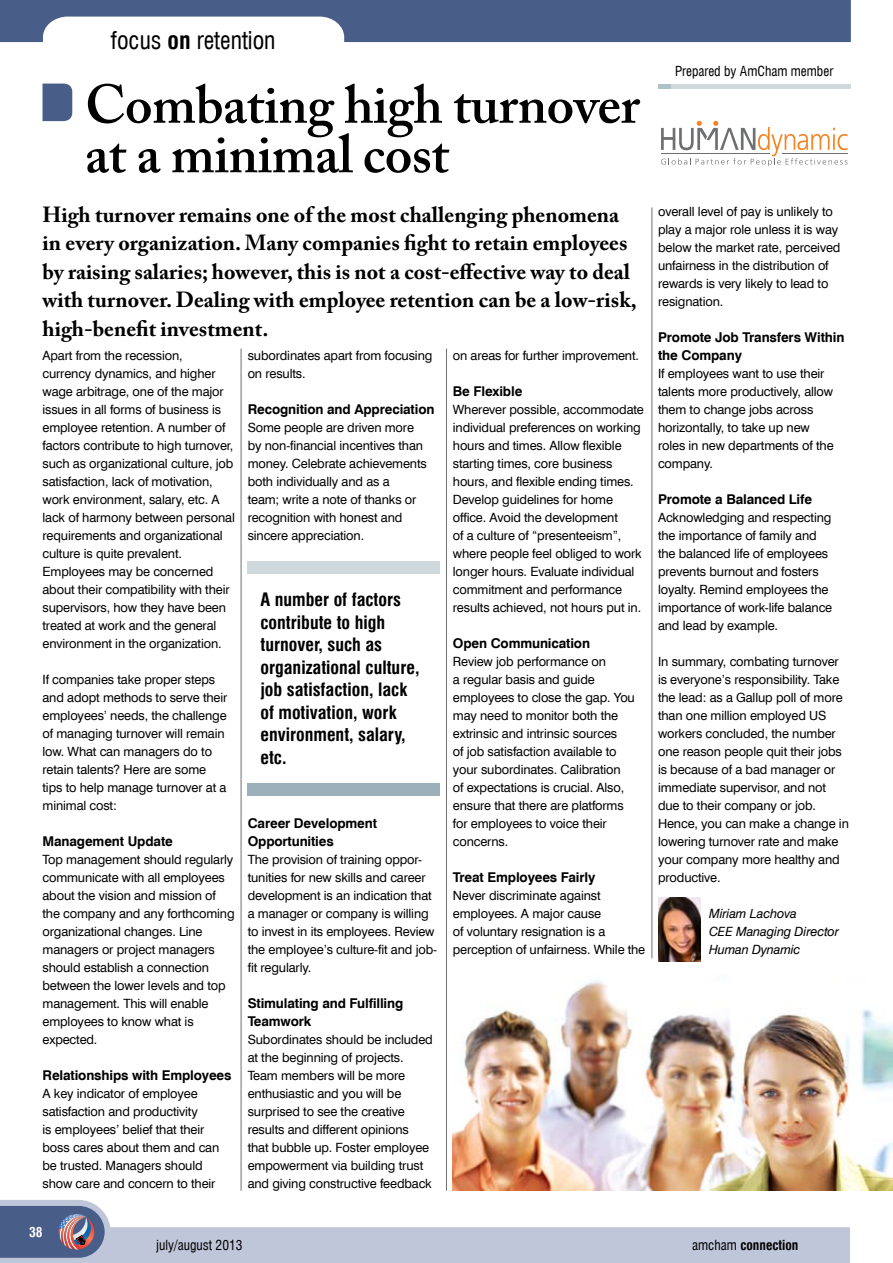
<style>
.page{position:relative;width:893px;height:1263px;background:#fff}
.page>*{position:absolute;margin:0;border:0;box-sizing:border-box;transform-origin:0 0}
.t1{font:600 54px/49.5px "Adobe Caslon Pro";letter-spacing:-.01em;color:#000}
.t2{font:condensed 24px "Swiss 721 AT";color:#000}
.t3{font:700 21.75px/28.5px "Adobe Caslon Pro";color:#000}
.t4{font:700 condensed 18px/22.5px "Swiss 721 AT";color:#000}
.t5{font:700 13.5px/18px "Swiss 721 AT";letter-spacing:-.01em;color:#000}
.t6{font:condensed 13.5px "Swiss 721 AT";color:#000}
.t7{font:700 condensed 13.5px "Swiss 721 AT";color:#000}
.t8{font:700 condensed 13.5px "Swiss 721 AT";color:#fff}
.t9{font:12.75px/18px "Swiss 721 AT";letter-spacing:-.01em;color:#000}
.t10{font:italic 12.75px/18px "Swiss 721 AT";letter-spacing:-.01em;color:#000}
.s1{font-weight:700}
.s2{font-weight:400}
</style>
<div class="page">
<svg style="left:0;top:1200px;width:850px;height:63px;fill:#c0c6d9"></svg>
<svg style="left:0;top:1206px;width:105px;height:52px;background:#606a8d"></svg>
<svg style="left:0;top:0;width:851px;height:42px"></svg>
<img style="left:453px;top:990px;width:440px;height:201px">
<hr style="left:241px;top:349px;width:1px;height:842px;background:#6d6f71">
<hr style="left:446px;top:349px;width:1px;height:842px;background:#6d6f71">
<hr style="left:652px;top:207px;width:1px;height:751px;background:#6d6f71">
<svg style="left:43px;top:84px;width:30px;height:37px"></svg>
<img style="left:658px;top:897px;width:43px;height:64px">
<hr style="left:658px;top:84px;width:192px;height:4px;background:#ced8dd">
<hr style="left:658px;top:84px;width:13px;height:4px;background:#b0c0c8">
<svg style="left:661px;top:121px;width:186px;height:45px"></svg>
<hr style="left:661px;top:153px;width:109px;height:1px;background:#6d6f71">
<hr style="left:782px;top:153px;width:65px;height:1px;background:#6d6f71">
<div style="left:248px;top:561px;width:192px;height:13px;background:#ced8dd"></div>
<div style="left:248px;top:783px;width:192px;height:13px;background:#9cb0bb"></div>
<h2 class="t2" style="left:111px;top:25px;width:166px">focus <span class="s1">on</span> retention</h2>
<h1 class="t1" style="left:85px;top:79px;width:556px">Combating high turnover at a minimal cost</h1>
<p class="t6" style="left:675px;top:63px;width:160px">Prepared by AmCham member</p>
<p class="t3" style="left:43px;top:200px;width:596px">High turnover remains one of the most challenging phenomena in every organization. Many companies fight to retain employees by raising salaries; however, this is not a cost-effective way to deal with turnover. Dealing with employee retention can be a low-risk, high-benefit investment.</p>
<p class="t9" style="left:43px;top:346px;width:194px">Apart from the recession,<br>currency dynamics, and higher wage arbitrage, one of the major issues in all forms of business is employee retention. A number of factors contribute to high turnover, such as organizational culture, job satisfaction, lack of motivation, work environment, salary, etc. A lack of harmony between personal requirements and organizational culture is quite prevalent.<br>Employees may be concerned about their compatibility with their supervisors, how they have been treated at work and the general environment in the organization.</p>
<p class="t9" style="left:43px;top:670px;width:186px">If companies take proper steps and adopt methods to serve their employees’ needs, the challenge of managing turnover will remain low. What can managers do to retain talents? Here are some tips to help manage turnover at a minimal cost:</p>
<p class="t5" style="left:43px;top:832px;width:132px">Management Update</p>
<p class="t9" style="left:43px;top:850px;width:194px">Top management should regularly communicate with all employees about the vision and mission of the company and any forthcoming organizational changes. Line managers or project managers should establish a connection between the lower levels and top management. This will enable employees to know what is expected.</p>
<p class="t5" style="left:43px;top:1066px;width:190px">Relationships with Employees</p>
<p class="t9" style="left:43px;top:1084px;width:178px">A key indicator of employee satisfaction and productivity<br>is employees’ belief that their boss cares about them and can be trusted. Managers should show care and concern to their</p>
<p class="t9" style="left:248px;top:346px;width:186px">subordinates apart from focusing on results.</p>
<p class="t5" style="left:248px;top:400px;width:188px">Recognition and Appreciation</p>
<p class="t9" style="left:248px;top:418px;width:181px">Some people are driven more by non-financial incentives than money. Celebrate achievements both individually and as a<br>team; write a note of thanks or recognition with honest and sincere appreciation.</p>
<h3 class="t4" style="left:260px;top:588px;width:161px">A number of factors contribute to high turnover, such as organizational culture, job satisfaction, lack of motivation, work environment, salary, etc.</h3>
<p class="t5" style="left:248px;top:814px;width:131px">Career Development<br>Opportunities</p>
<p class="t9" style="left:248px;top:850px;width:191px">The provision of training oppor&shy;tunities for new skills and career development is an indication that a manager or company is willing to invest in its employees. Review the employee’s culture-fit and job&shy;fit regularly.</p>
<p class="t5" style="left:248px;top:994px;width:157px">Stimulating and Fulfilling<br>Teamwork</p>
<p class="t9" style="left:248px;top:1030px;width:187px">Subordinates should be included at the beginning of projects.<br>Team members will be more enthusiastic and you will be surprised to see the creative results and different opinions that bubble up. Foster employee empowerment via building trust and giving constructive feedback</p>
<p class="t9" style="left:453px;top:346px;width:188px">on areas for further improvement.</p>
<p class="t5" style="left:453px;top:382px;width:71px">Be Flexible</p>
<p class="t9" style="left:453px;top:400px;width:193px">Wherever possible, accommodate individual preferences on working hours and times. Allow flexible starting times, core business hours, and flexible ending times.<br>Develop guidelines for home office. Avoid the development<br>of a culture of “presenteeism”, where people feel obliged to work longer hours. Evaluate individual commitment and performance results achieved, not hours put in.</p>
<p class="t5" style="left:453px;top:634px;width:139px">Open Communication</p>
<p class="t9" style="left:453px;top:652px;width:183px">Review job performance on<br>a regular basis and guide employees to close the gap. You may need to monitor both the extrinsic and intrinsic sources<br>of job satisfaction available to your subordinates. Calibration<br>of expectations is crucial. Also, ensure that there are platforms for employees to voice their concerns.</p>
<p class="t5" style="left:453px;top:868px;width:144px">Treat Employees Fairly</p>
<p class="t9" style="left:453px;top:886px;width:194px">Never discriminate against employees. A major cause<br>of voluntary resignation is a perception of unfairness. While the</p>
<p class="t9" style="left:658px;top:202px;width:184px">overall level of pay is unlikely to play a major role unless it is way below the market rate, perceived unfairness in the distribution of rewards is very likely to lead to resignation.</p>
<p class="t5" style="left:658px;top:328px;width:188px">Promote Job Transfers Within the Company</p>
<p class="t9" style="left:658px;top:364px;width:177px">If employees want to use their talents more productively, allow them to change jobs across horizontally, to take up new roles in new departments of the company.</p>
<p class="t5" style="left:658px;top:490px;width:156px">Promote a Balanced Life</p>
<p class="t9" style="left:658px;top:508px;width:176px">Acknowledging and respecting the importance of family and the balanced life of employees prevents burnout and fosters loyalty. Remind employees the importance of work-life balance and lead by example.</p>
<p class="t9" style="left:658px;top:652px;width:192px">In summary, combating turnover is everyone’s responsibility. Take the lead: as a Gallup poll of more than one million employed US workers concluded, the number one reason people quit their jobs is because of a bad manager or immediate supervisor, and not due to their company or job.<br>Hence, you can make a change in lowering turnover rate and make your company more healthy and productive.</p>
<p class="t10" style="left:709px;top:904px;width:131px">Miriam Lachova<br>CEE Managing Director<br>Human Dynamic</p>
<p class="t8" style="left:29px;top:1224px;width:15px">38</p>
<p class="t6" style="left:156px;top:1237px;width:88px">july/august 2013</p>
<p class="t7" style="left:692px;top:1237px;width:108px"><span class="s2">amcham</span> connection</p>
</div>
